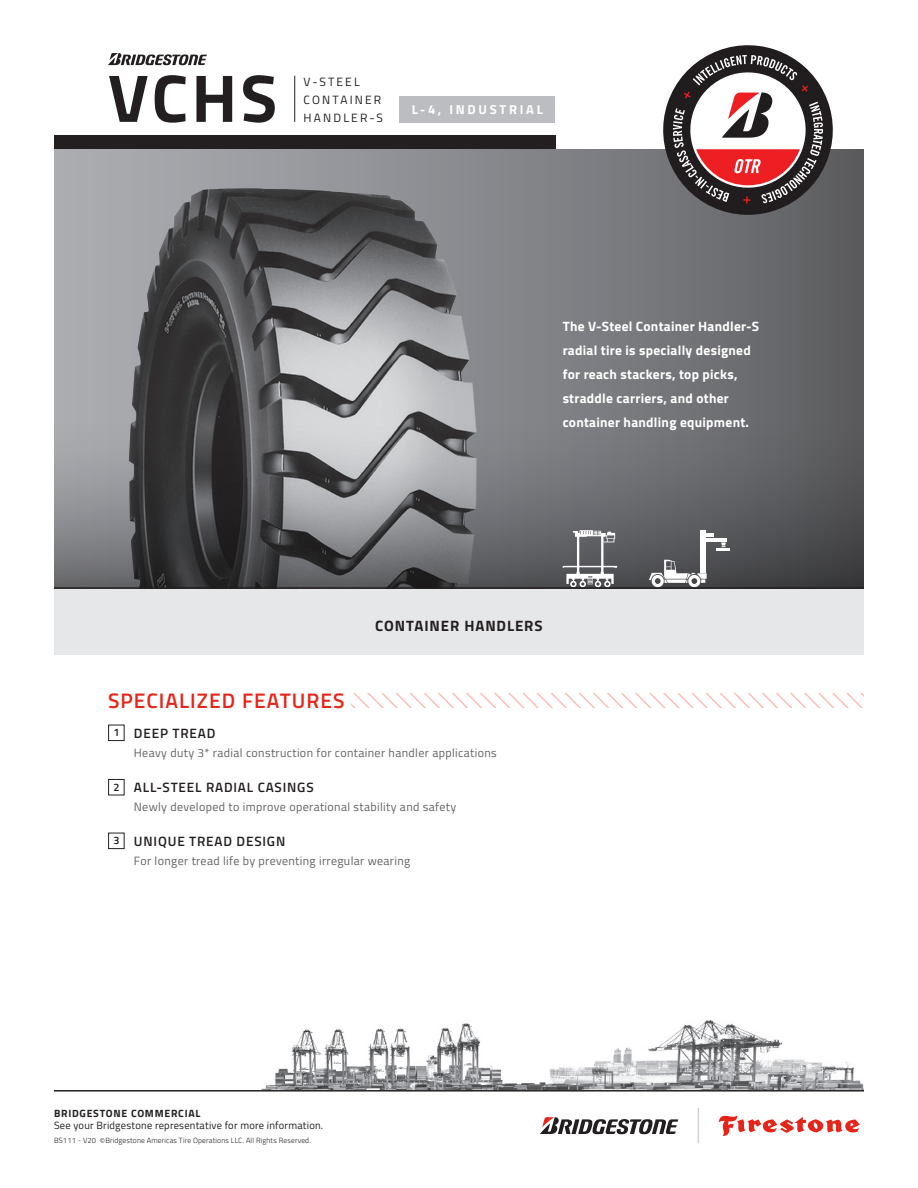
<style>
.page{position:relative;width:918px;height:1188px;background:#fff}
.page>*{position:absolute;margin:0;border:0;box-sizing:border-box;transform-origin:0 0}
.t1{font:700 67.5px "Titillium Web";color:#231f20}
.t2{font:600 21px "Titillium Web";letter-spacing:.05em;color:#e72419}
.t3{font:700 15px "Titillium Web";letter-spacing:.06em;color:#231f20}
.Body_Copy{font:700 13.5px/24px "Titillium Web";letter-spacing:.02em;color:#fff}
.Body_Copy-2{font:600 13.5px "Titillium Web";letter-spacing:.06em;color:#231f20}
.t4{font:700 12.9px "Titillium Web";letter-spacing:.21em;color:#fff}
.Body_Copy-3{font:12px "Titillium Web";letter-spacing:.03em;color:#636366}
.t5{font:12px/18px "Titillium Web";letter-spacing:.18em;color:#231f20}
.Body_Copy-4{font:600 10.8px "Titillium Web";color:#231f20}
.t6{font:10.5px "Titillium Web";letter-spacing:.02em;color:#231f20}
.t7{font:700 10.5px "Titillium Web";letter-spacing:.07em;color:#231f20}
.t8{font:300 7.5px "Titillium Web";letter-spacing:.02em;color:#231f20}
.s1{font-size:8.25px}
</style>
<div class="page">
<img style="left:261px;top:1020px;width:603px;height:70px">
<div style="left:54px;top:149px;width:810px;height:505px;background:#e6e7e9"></div>
<div style="left:54px;top:149px;width:810px;height:440px;background:linear-gradient(to right,#b0b2b7,#606164)"></div>
<img style="left:84px;top:177px;width:423px;height:214px">
<svg style="left:54px;top:391px;width:810px;height:196px"></svg>
<div style="left:700px;top:530px;width:5px;height:43px;background:#fff"></div>
<svg style="left:706px;top:534px;width:24px;height:16px"></svg>
<svg style="left:649px;top:560px;width:58px;height:27px"></svg>
<svg style="left:563px;top:530px;width:54px;height:57px"></svg>
<div style="left:399px;top:96px;width:156px;height:27px;background:#bcbdc0"></div>
<hr style="left:294px;top:76px;width:1px;height:46px;background:#231f20">
<div style="left:108px;top:725px;width:17px;height:16px;border:1px solid #231f20"></div>
<div style="left:108px;top:779px;width:17px;height:16px;border:1px solid #231f20"></div>
<div style="left:108px;top:833px;width:17px;height:16px;border:1px solid #231f20"></div>
<svg style="left:108px;top:53px;width:99px;height:12px"></svg>
<svg style="left:351px;top:693px;width:513px;height:15px"></svg>
<div style="left:54px;top:136px;width:501px;height:13px;background:#231f20"></div>
<hr style="left:54px;top:587px;width:810px;height:2px;background:#231f20">
<svg style="left:540px;top:1117px;width:138px;height:17px"></svg>
<svg style="left:719px;top:1115px;width:141px;height:21px"></svg>
<hr style="left:698px;top:1108px;width:1px;height:35px;background:#d1d2d4">
<hr style="left:54px;top:1090px;width:810px;height:2px;background:#231f20">
<svg style="left:663px;top:45px;width:170px;height:170px"></svg>
<p class="t1" style="left:108px;top:47px;width:171px">VCHS</p>
<p class="t5" style="left:304px;top:72px;width:81px">V-STEEL<br>CONTAINER<br>HANDLER-S</p>
<p class="t4" style="left:412px;top:99px;width:132px">L-4, INDUSTRIAL</p>
<p class="Body_Copy" style="left:563px;top:313px;width:198px">The V-Steel Container Handler-S radial tire is specially designed for reach stackers, top picks, straddle carriers, and other container handling equipment.</p>
<p class="t2" style="left:108px;top:684px;width:238px">SPECIALIZED FEATURES</p>
<p class="t3" style="left:375px;top:614px;width:169px">CONTAINER HANDLERS</p>
<p class="Body_Copy-4" style="left:113px;top:725px;width:8px">1</p>
<p class="Body_Copy-4" style="left:113px;top:779px;width:8px">2</p>
<p class="Body_Copy-4" style="left:113px;top:833px;width:8px">3</p>
<p class="Body_Copy-2" style="left:134px;top:723px;width:83px">DEEP TREAD</p>
<p class="Body_Copy-3" style="left:134px;top:745px;width:364px">Heavy duty 3* radial construction for container handler applications</p>
<p class="Body_Copy-2" style="left:134px;top:777px;width:181px">ALL-STEEL RADIAL CASINGS</p>
<p class="Body_Copy-3" style="left:134px;top:799px;width:324px">Newly developed to improve operational stability and safety</p>
<p class="Body_Copy-2" style="left:134px;top:831px;width:153px">UNIQUE TREAD DESIGN</p>
<p class="Body_Copy-3" style="left:134px;top:853px;width:278px">For longer tread life by preventing irregular wearing</p>
<p class="t7" style="left:54px;top:1105px;width:148px">BRIDGESTONE COMMERCIAL</p>
<p class="t6" style="left:54px;top:1118px;width:271px">See your Bridgestone representative for more information.</p>
<p class="t8" style="left:54px;top:1135px;width:258px">BS111 - V20 <span class="s1">©</span>Bridgestone Americas Tire Operations LLC. All Rights Reserved.</p>
</div>
